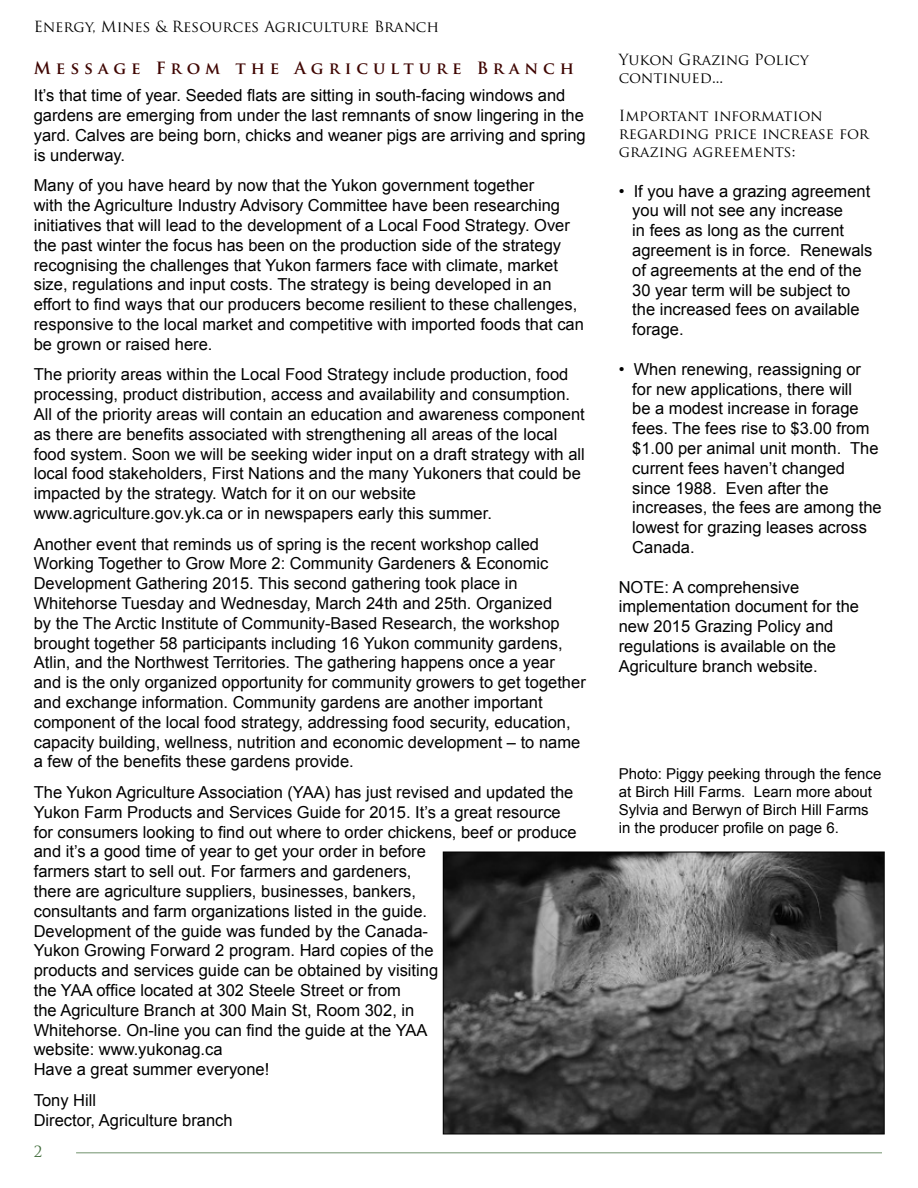
<style>
.page{position:relative;width:918px;height:1188px;background:#fff}
.page>*{position:absolute;margin:0;border:0;box-sizing:border-box;transform-origin:0 0}
.t1{font:16.5px/19.8px "Arial";color:#000}
.t2{font:700 16.5px "Trajan Pro";letter-spacing:.3em;color:#3f0502}
.t3{font:15px/18px "Trajan Pro";color:#000}
.t4{font:15px/18px "Arial";color:#000}
.t5{font:15px "Trajan Pro";color:#406c3a}
</style>
<div class="page">
<hr style="left:76px;top:1152px;width:806px;height:2px;background:#406c3a">
<img style="left:445px;top:854px;width:438px;height:278px">
<div style="left:443px;top:852px;width:442px;height:282px;border:1px solid #000"></div>
<p class="t3" style="left:34px;top:17px;width:407px">Energy, Mines &amp; Resources Agriculture Branch</p>
<p class="t2" style="left:34px;top:58px;width:542px">Message From the Agriculture Branch</p>
<p class="t3" style="left:619px;top:51px;width:192px">Yukon Grazing Policy continued...</p>
<p class="t3" style="left:619px;top:106px;width:252px">Important information regarding price increase for grazing agreements:</p>
<p class="t1" style="left:632px;top:181px;width:242px;text-indent:-13px">• If you have a grazing agreement you will not see any increase<br>in fees as long as the current agreement is in force. Renewals of agreements at the end of the<br>30 year term will be subject to the increased fees on available forage.</p>
<p class="t1" style="left:632px;top:359px;width:251px;text-indent:-13px">• When renewing, reassigning or for new applications, there will<br>be a modest increase in forage fees. The fees rise to $3.00 from $1.00 per animal unit month. The current fees haven’t changed since 1988. Even after the increases, the fees are among the lowest for grazing leases across<br>Canada.</p>
<p class="t1" style="left:619px;top:577px;width:242px">NOTE: A comprehensive implementation document for the new 2015 Grazing Policy and regulations is available on the<br>Agriculture branch website.</p>
<p class="t1" style="left:34px;top:86px;width:554px">It’s that time of year. Seeded flats are sitting in south-facing windows and gardens are emerging from under the last remnants of snow lingering in the yard. Calves are being born, chicks and weaner pigs are arriving and spring is underway.</p>
<p class="t1" style="left:34px;top:176px;width:552px">Many of you have heard by now that the Yukon government together<br>with the Agriculture Industry Advisory Committee have been researching initiatives that will lead to the development of a Local Food Strategy. Over the past winter the focus has been on the production side of the strategy recognising the challenges that Yukon farmers face with climate, market size, regulations and input costs. The strategy is being developed in an effort to find ways that our producers become resilient to these challenges, responsive to the local market and competitive with imported foods that can be grown or raised here.</p>
<p class="t1" style="left:34px;top:365px;width:553px">The priority areas within the Local Food Strategy include production, food processing, product distribution, access and availability and consumption.<br>All of the priority areas will contain an education and awareness component as there are benefits associated with strengthening all areas of the local food system. Soon we will be seeking wider input on a draft strategy with all local food stakeholders, First Nations and the many Yukoners that could be impacted by the strategy. Watch for it on our website www.agriculture.gov.yk.ca or in newspapers early this summer.</p>
<p class="t1" style="left:34px;top:534px;width:554px">Another event that reminds us of spring is the recent workshop called Working Together to Grow More 2: Community Gardeners &amp; Economic Development Gathering 2015. This second gathering took place in Whitehorse Tuesday and Wednesday, March 24th and 25th. Organized<br>by the The Arctic Institute of Community-Based Research, the workshop brought together 58 participants including 16 Yukon community gardens, Atlin, and the Northwest Territories. The gathering happens once a year and is the only organized opportunity for community growers to get together and exchange information. Community gardens are another important component of the local food strategy, addressing food security, education, capacity building, wellness, nutrition and economic development – to name a few of the benefits these gardens provide.</p>
<p class="t1" style="left:34px;top:782px;width:544px">The Yukon Agriculture Association (YAA) has just revised and updated the Yukon Farm Products and Services Guide for 2015. It’s a great resource for consumers looking to find out where to order chickens, beef or produce and it’s a good time of year to get your order in before<br>farmers start to sell out. For farmers and gardeners,<br>there are agriculture suppliers, businesses, bankers,<br>consultants and farm organizations listed in the guide.<br>Development of the guide was funded by the Canada-<br>Yukon Growing Forward 2 program. Hard copies of the<br>products and services guide can be obtained by visiting<br>the YAA office located at 302 Steele Street or from<br>the Agriculture Branch at 300 Main St, Room 302, in<br>Whitehorse. On-line you can find the guide at the YAA<br>website: www.yukonag.ca<br>Have a great summer everyone!</p>
<p class="t1" style="left:34px;top:1090px;width:200px">Tony Hill<br>Director, Agriculture branch</p>
<p class="t4" style="left:619px;top:765px;width:264px">Photo: Piggy peeking through the fence at Birch Hill Farms. Learn more about Sylvia and Berwyn of Birch Hill Farms in the producer profile on page 6.</p>
<p class="t5" style="left:34px;top:1142px;width:10px">2</p>
</div>
